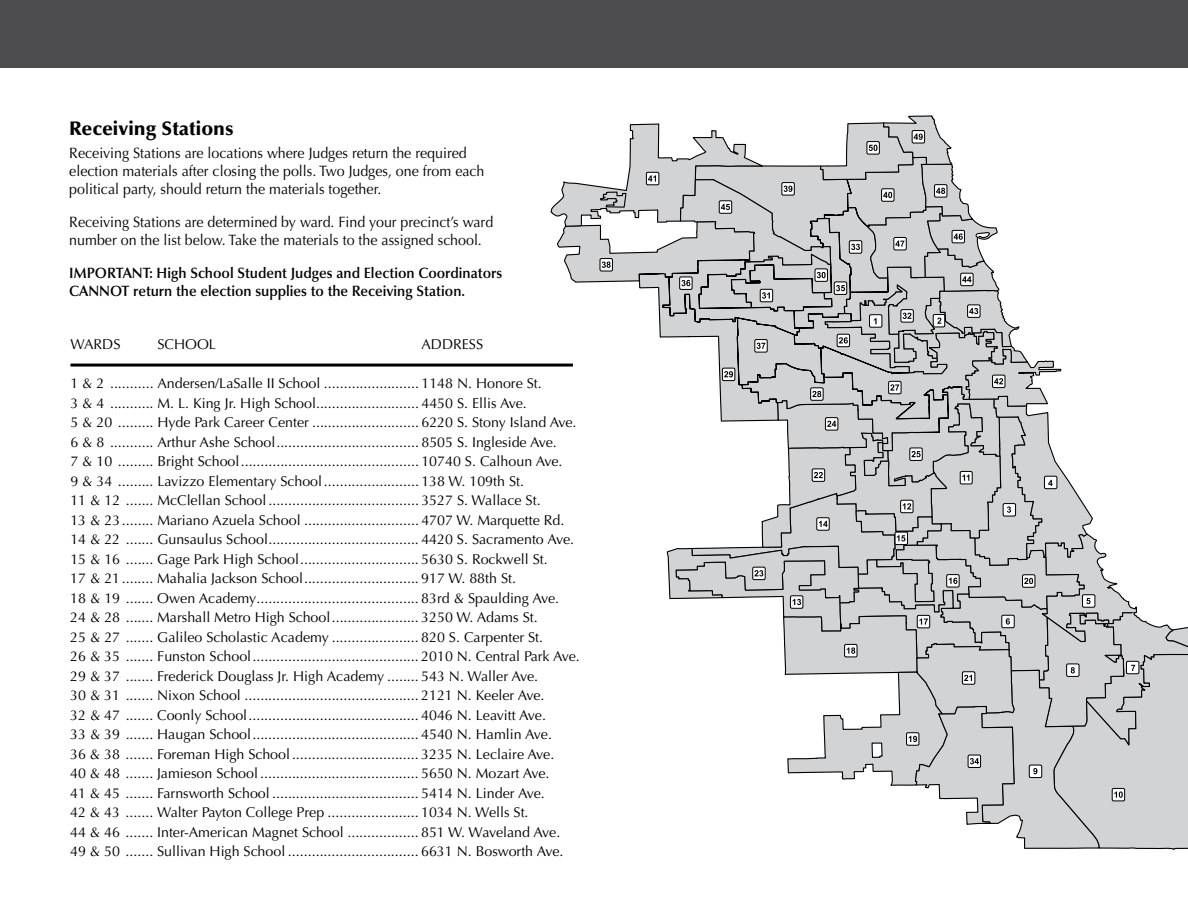
<style>
.page{position:relative;width:1188px;height:918px;background:#fff}
.page>*{position:absolute;margin:0;border:0;box-sizing:border-box;transform-origin:0 0}
.t1{font:900 19.5px "Optima";color:#000}
.t2{font:15px/18px "Optima";color:#000;scale:.95 1}
.t3{font:600 15px/18px "Optima";color:#000;scale:.95 1}
.t4{font:14.25px "Optima";color:#000}
</style>
<div class="page">
<svg style="left:550px;top:115px;width:638px;height:735px"></svg>
<hr style="left:70px;top:364px;width:503px;height:3px;background:#000">
<div style="left:0;top:0;width:1188px;height:68px;background:#4d4d4f"></div>
<h1 class="t1" style="left:69px;top:117px;width:166px">Receiving Stations</h1>
<p class="t2" style="left:69px;top:144px;width:438px">Receiving Stations are locations where Judges return the required election materials after closing the polls. Two Judges, one from each political party, should return the materials together.</p>
<p class="t2" style="left:69px;top:213px;width:448px">Receiving Stations are determined by ward. Find your precinct’s ward number on the list below. Take the materials to the assigned school.</p>
<p class="t3" style="left:69px;top:264px;width:457px">IMPORTANT: High School Student Judges and Election Coordinators<br>CANNOT return the election supplies to the Receiving Station.</p>
<p class="t4" style="left:421px;top:336px;width:63px">ADDRESS</p>
<p class="t4" style="left:70px;top:375px;width:43px">1 &amp; 2 ............</p>
<p class="t4" style="left:157px;top:375px;width:168px">Andersen/LaSalle II School.........................</p>
<p class="t4" style="left:421px;top:375px;width:120px">1148 N. Honore St.</p>
<p class="t4" style="left:70px;top:395px;width:43px">3 &amp; 4 ............</p>
<p class="t4" style="left:157px;top:395px;width:164px">M. L. King Jr. High School..........................</p>
<p class="t4" style="left:421px;top:395px;width:105px">4450 S. Ellis Ave.</p>
<p class="t4" style="left:70px;top:414px;width:51px">5 &amp; 20 ..........</p>
<p class="t4" style="left:157px;top:414px;width:157px">Hyde Park Career Center............................</p>
<p class="t4" style="left:421px;top:414px;width:154px">6220 S. Stony Island Ave.</p>
<p class="t4" style="left:70px;top:434px;width:43px">6 &amp; 8 ............</p>
<p class="t4" style="left:157px;top:434px;width:123px">Arthur Ashe School.....................................</p>
<p class="t4" style="left:421px;top:434px;width:135px">8505 S. Ingleside Ave.</p>
<p class="t4" style="left:70px;top:453px;width:51px">7 &amp; 10 ..........</p>
<p class="t4" style="left:157px;top:453px;width:87px">Bright School..............................................</p>
<p class="t4" style="left:421px;top:453px;width:140px">10740 S. Calhoun Ave.</p>
<p class="t4" style="left:70px;top:473px;width:51px">9 &amp; 34 ..........</p>
<p class="t4" style="left:157px;top:473px;width:170px">Lavizzo Elementary School.........................</p>
<p class="t4" style="left:421px;top:473px;width:102px">138 W. 109th St.</p>
<p class="t4" style="left:70px;top:492px;width:59px">11 &amp; 12 ........</p>
<p class="t4" style="left:157px;top:492px;width:114px">McClellan School.......................................</p>
<p class="t4" style="left:421px;top:492px;width:118px">3527 S. Wallace St.</p>
<p class="t4" style="left:70px;top:512px;width:55px">13 &amp; 23.........</p>
<p class="t4" style="left:157px;top:512px;width:149px">Mariano Azuela School..............................</p>
<p class="t4" style="left:421px;top:512px;width:142px">4707 W. Marquette Rd.</p>
<p class="t4" style="left:70px;top:531px;width:59px">14 &amp; 22 ........</p>
<p class="t4" style="left:157px;top:531px;width:116px">Gunsaulus School.......................................</p>
<p class="t4" style="left:421px;top:531px;width:152px">4420 S. Sacramento Ave.</p>
<p class="t4" style="left:70px;top:551px;width:59px">15 &amp; 16 ........</p>
<p class="t4" style="left:157px;top:551px;width:147px">Gage Park High School...............................</p>
<p class="t4" style="left:421px;top:551px;width:126px">5630 S. Rockwell St.</p>
<p class="t4" style="left:70px;top:570px;width:55px">17 &amp; 21.........</p>
<p class="t4" style="left:157px;top:570px;width:151px">Mahalia Jackson School..............................</p>
<p class="t4" style="left:421px;top:570px;width:94px">917 W. 88th St.</p>
<p class="t4" style="left:70px;top:590px;width:59px">18 &amp; 19 ........</p>
<p class="t4" style="left:157px;top:590px;width:104px">Owen Academy..........................................</p>
<p class="t4" style="left:421px;top:590px;width:137px">83rd &amp; Spaulding Ave.</p>
<p class="t4" style="left:70px;top:609px;width:59px">24 &amp; 28 ........</p>
<p class="t4" style="left:157px;top:609px;width:178px">Marshall Metro High School.......................</p>
<p class="t4" style="left:421px;top:609px;width:116px">3250 W. Adams St.</p>
<p class="t4" style="left:70px;top:629px;width:59px">25 &amp; 27 ........</p>
<p class="t4" style="left:157px;top:629px;width:177px">Galileo Scholastic Academy.......................</p>
<p class="t4" style="left:421px;top:629px;width:121px">820 S. Carpenter St.</p>
<p class="t4" style="left:70px;top:648px;width:59px">26 &amp; 35 ........</p>
<p class="t4" style="left:157px;top:648px;width:99px">Funston School...........................................</p>
<p class="t4" style="left:421px;top:648px;width:158px">2010 N. Central Park Ave.</p>
<p class="t4" style="left:70px;top:668px;width:59px">29 &amp; 37 ........</p>
<p class="t4" style="left:157px;top:668px;width:232px">Frederick Douglass Jr. High Academy.........</p>
<p class="t4" style="left:421px;top:668px;width:116px">543 N. Waller Ave.</p>
<p class="t4" style="left:70px;top:687px;width:59px">30 &amp; 31 ........</p>
<p class="t4" style="left:157px;top:687px;width:89px">Nixon School.............................................</p>
<p class="t4" style="left:421px;top:687px;width:122px">2121 N. Keeler Ave.</p>
<p class="t4" style="left:70px;top:707px;width:59px">32 &amp; 47 ........</p>
<p class="t4" style="left:157px;top:707px;width:95px">Coonly School............................................</p>
<p class="t4" style="left:421px;top:707px;width:124px">4046 N. Leavitt Ave.</p>
<p class="t4" style="left:70px;top:726px;width:59px">33 &amp; 39 ........</p>
<p class="t4" style="left:157px;top:726px;width:99px">Haugan School...........................................</p>
<p class="t4" style="left:421px;top:726px;width:130px">4540 N. Hamlin Ave.</p>
<p class="t4" style="left:70px;top:746px;width:59px">36 &amp; 38 ........</p>
<p class="t4" style="left:157px;top:746px;width:138px">Foreman High School.................................</p>
<p class="t4" style="left:421px;top:746px;width:132px">3235 N. Leclaire Ave.</p>
<p class="t4" style="left:70px;top:765px;width:59px">40 &amp; 48 ........</p>
<p class="t4" style="left:157px;top:765px;width:106px">Jamieson School.........................................</p>
<p class="t4" style="left:421px;top:765px;width:128px">5650 N. Mozart Ave.</p>
<p class="t4" style="left:70px;top:785px;width:59px">41 &amp; 45 ........</p>
<p class="t4" style="left:157px;top:785px;width:118px">Farnsworth School......................................</p>
<p class="t4" style="left:421px;top:785px;width:123px">5414 N. Linder Ave.</p>
<p class="t4" style="left:70px;top:804px;width:59px">42 &amp; 43 ........</p>
<p class="t4" style="left:157px;top:804px;width:173px">Walter Payton College Prep........................</p>
<p class="t4" style="left:421px;top:804px;width:107px">1034 N. Wells St.</p>
<p class="t4" style="left:70px;top:824px;width:59px">44 &amp; 46 ........</p>
<p class="t4" style="left:157px;top:824px;width:192px">Inter-American Magnet School...................</p>
<p class="t4" style="left:421px;top:824px;width:138px">851 W. Waveland Ave.</p>
<p class="t4" style="left:70px;top:843px;width:59px">49 &amp; 50 ........</p>
<p class="t4" style="left:157px;top:843px;width:134px">Sullivan High School..................................</p>
<p class="t4" style="left:421px;top:843px;width:141px">6631 N. Bosworth Ave.</p>
</div>
